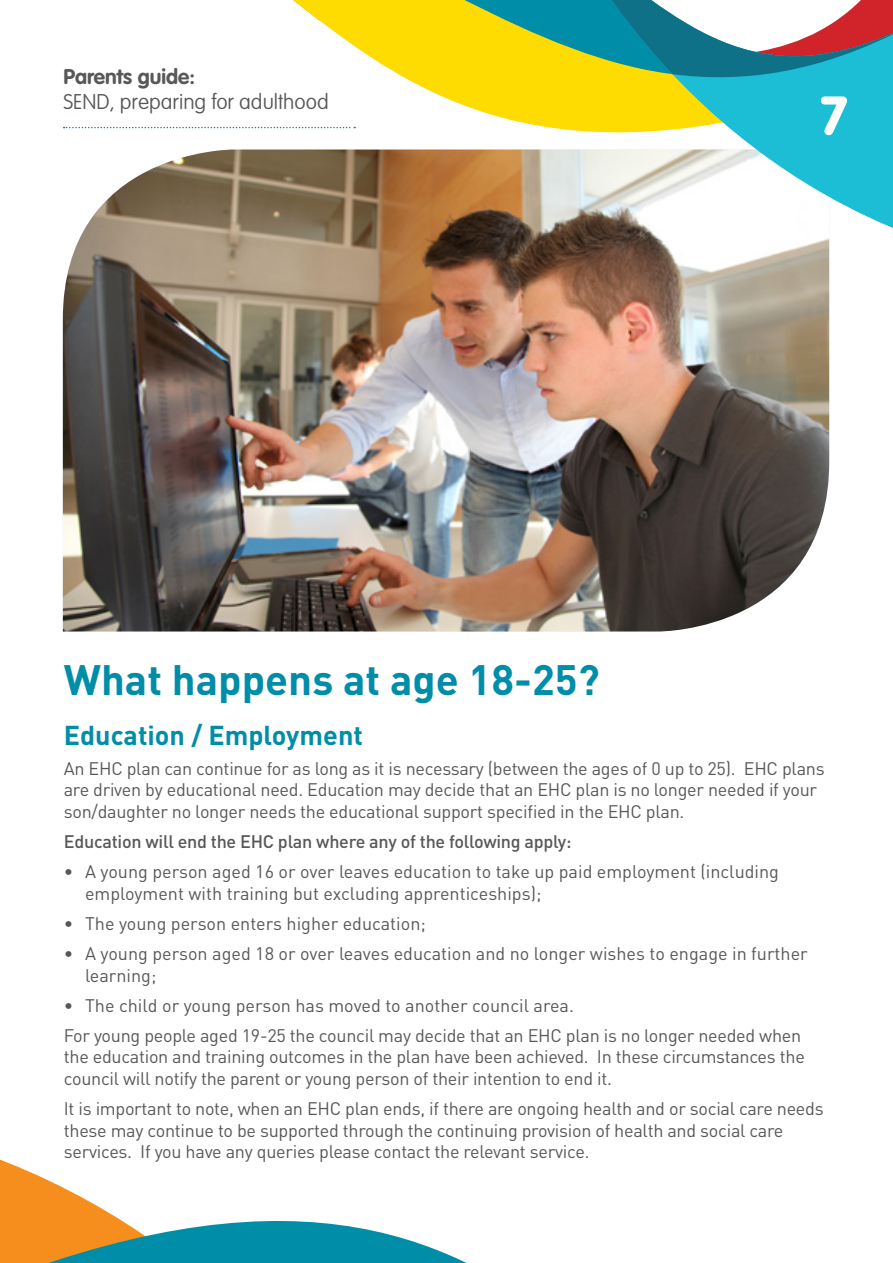
<style>
.page{position:relative;width:893px;height:1263px;background:#fff}
.page>*{position:absolute;margin:0;border:0;box-sizing:border-box;transform-origin:0 0}
.t1{font:900 54px "VAG Rounded LT";color:#fff}
.t2{font:700 42px "DIN";color:#008da8}
.t3{font:700 27px "DIN";color:#008da8}
.t4{font:100 21px "VAG Rounded LT";color:#57585a}
.t5{font:700 21px "VAG Rounded LT";color:#57585a}
.t6{font:18px/21.6px "DIN";letter-spacing:-.015em;color:#57585a}
.t7{font:500 18px "DIN";letter-spacing:-.015em;color:#57585a}
</style>
<div class="page">
<svg style="left:359px;top:1228px;width:108px;height:35px;fill:#008da8"></svg>
<svg style="left:0;top:1159px;width:359px;height:104px"></svg>
<img style="left:63px;top:225px;width:766px;height:406px">
<svg style="left:63px;top:0;width:512px;height:225px"></svg>
<svg style="left:575px;top:100px;width:318px;height:140px"></svg>
<svg style="left:575px;top:0;width:318px;height:100px"></svg>
<p class="t5" style="left:64px;top:64px;width:133px">Parents guide:</p>
<p class="t4" style="left:64px;top:90px;width:267px">SEND, preparing for adulthood</p>
<h1 class="t1" style="left:821px;top:83px;width:27px">7</h1>
<h2 class="t2" style="left:64px;top:652px;width:537px">What happens at age 18-25?</h2>
<h3 class="t3" style="left:64px;top:717px;width:301px">Education / Employment</h3>
<p class="t6" style="left:64px;top:758px;width:762px">An EHC plan can continue for as long as it is necessary (between the ages of 0 up to 25). EHC plans are driven by educational need. Education may decide that an EHC plan is no longer needed if your son/daughter no longer needs the educational support specified in the EHC plan.</p>
<p class="t7" style="left:64px;top:829px;width:509px">Education will end the EHC plan where any of the following apply:</p>
<p class="t6" style="left:85px;top:861px;width:695px;text-indent:-21px">• A young person aged 16 or over leaves education to take up paid employment (including employment with training but excluding apprenticeships);</p>
<p class="t6" style="left:64px;top:913px;width:364px">• The young person enters higher education;</p>
<p class="t6" style="left:85px;top:943px;width:724px;text-indent:-21px">• A young person aged 18 or over leaves education and no longer wishes to engage in further learning;</p>
<p class="t6" style="left:64px;top:990px;width:739px;line-height:30.2px">• The child or young person has moved to another council area.<br>For young people aged 19-25 the council may decide that an EHC plan is no longer needed when</p>
<p class="t6" style="left:64px;top:1046px;width:743px">the education and training outcomes in the plan have been achieved. In these circumstances the council will notify the parent or young person of their intention to end it.</p>
<p class="t6" style="left:64px;top:1098px;width:761px">It is important to note, when an EHC plan ends, if there are ongoing health and or social care needs these may continue to be supported through the continuing provision of health and social care services. If you have any queries please contact the relevant service.</p>
</div>
